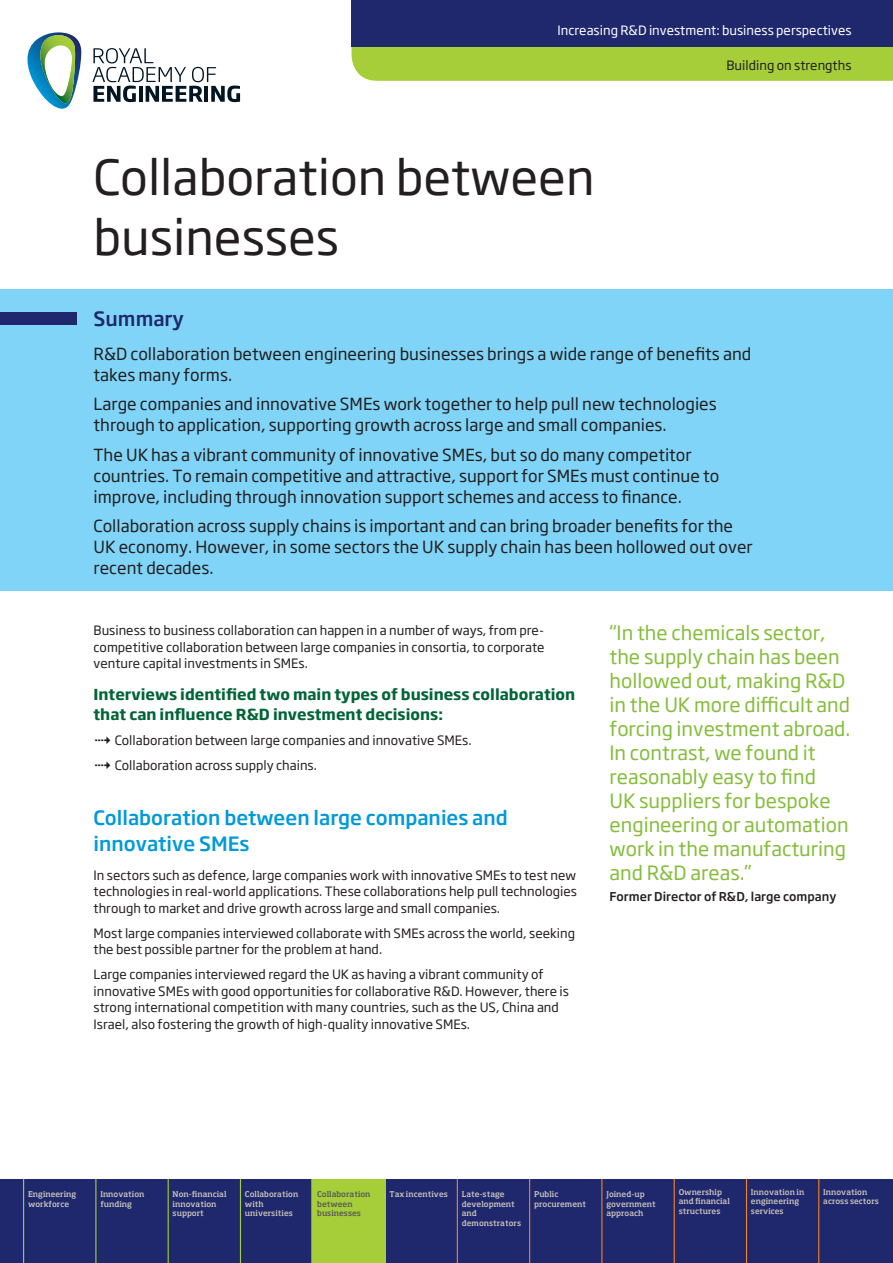
<style>
.page{position:relative;width:893px;height:1263px;background:#fff}
.page>*{position:absolute;margin:0;border:0;box-sizing:border-box;transform-origin:0 0}
.t1{font:48px/60px "Soho Gothic Pro";color:#231f20}
.t2{font:19.5px/24px "Soho Gothic Pro";color:#85bd3b}
.t3{font:500 19.5px/25.5px "Soho Gothic Pro";color:#0099da}
.t4{font:500 19.5px "Soho Gothic Pro";color:#1f286c}
.t5{font:16.5px/21px "Soho Gothic Pro";color:#231f20}
.t6{font:700 15px/19.5px "Soho Gothic Pro";color:#006437}
.t7{font:12.75px/16.5px "Soho Gothic Pro";color:#231f20;text-align:justify}
.t8{font:12.75px "Soho Gothic Pro";color:#fff}
.t9{font:500 12px "Soho Gothic Pro";color:#231f20}
.t10{font:500 7.8px/9.8px "Soho Pro";color:#c9c3bc}
.t11{font:500 7.8px/9.8px "Soho Pro";color:#57585a}
</style>
<div class="page">
<div style="left:0;top:289px;width:893px;height:302px;background:#80d4f7"></div>
<div style="left:351px;top:47px;width:542px;height:34px;background:#a6ce39"></div>
<svg style="left:92px;top:48px;width:148px;height:54px"></svg>
<svg style="left:27px;top:32px;width:55px;height:77px"></svg>
<div style="left:351px;top:0;width:542px;height:47px;background:#1f286c"></div>
<div style="left:0;top:313px;width:77px;height:12px;background:#1f286c"></div>
<div style="left:0;top:1179px;width:893px;height:84px;background:#1f286c"></div>
<div style="left:313px;top:1179px;width:72px;height:84px;background:#a6ce39"></div>
<hr style="left:23px;top:1179px;width:1px;height:84px;background:#a6ce39">
<hr style="left:95px;top:1179px;width:1px;height:84px;background:#a6ce39">
<hr style="left:168px;top:1179px;width:1px;height:84px;background:#a6ce39">
<hr style="left:240px;top:1179px;width:1px;height:84px;background:#a6ce39">
<hr style="left:311px;top:1179px;width:3px;height:84px;background:#a6ce39">
<hr style="left:384px;top:1179px;width:2px;height:84px;background:#a6ce39">
<hr style="left:457px;top:1179px;width:1px;height:84px;background:#f58220">
<hr style="left:529px;top:1179px;width:1px;height:84px;background:#f58220">
<hr style="left:601px;top:1179px;width:1px;height:84px;background:#f58220">
<hr style="left:674px;top:1179px;width:1px;height:84px;background:#f58220">
<hr style="left:746px;top:1179px;width:1px;height:84px;background:#f58220">
<hr style="left:818px;top:1179px;width:1px;height:84px;background:#f58220">
<p class="t8" style="left:557px;top:21px;width:296px">Increasing R&amp;D investment: business perspectives</p>
<p class="t7" style="left:726px;top:56px;width:127px">Building on strengths</p>
<h1 class="t1" style="left:94px;top:145px;width:503px">Collaboration between businesses</h1>
<h2 class="t4" style="left:94px;top:303px;width:92px">Summary</h2>
<p class="t5" style="left:94px;top:342px;width:659px">R&amp;D collaboration between engineering businesses brings a wide range of benefits and takes many forms.</p>
<p class="t5" style="left:94px;top:393px;width:625px">Large companies and innovative SMEs work together to help pull new technologies through to application, supporting growth across large and small companies.</p>
<p class="t5" style="left:94px;top:443px;width:627px">The UK has a vibrant community of innovative SMEs, but so do many competitor countries. To remain competitive and attractive, support for SMEs must continue to improve, including through innovation support schemes and access to finance.</p>
<p class="t5" style="left:94px;top:515px;width:661px">Collaboration across supply chains is important and can bring broader benefits for the<br>UK economy. However, in some sectors the UK supply chain has been hollowed out over recent decades.</p>
<p class="t7" style="left:94px;top:621px;width:452px">Business to business collaboration can happen in a number of ways, from pre&shy;competitive collaboration between large companies in consortia, to corporate venture capital investments in SMEs.</p>
<p class="t6" style="left:94px;top:684px;width:483px">Interviews identified two main types of business collaboration that can influence R&amp;D investment decisions:</p>
<p class="t7" style="left:94px;top:731px;width:380px">✔ Collaboration between large companies and innovative SMEs.</p>
<p class="t7" style="left:94px;top:756px;width:225px">✔ Collaboration across supply chains.</p>
<h2 class="t3" style="left:94px;top:804px;width:416px">Collaboration between large companies and innovative SMEs</h2>
<p class="t7" style="left:94px;top:866px;width:485px">In sectors such as defence, large companies work with innovative SMEs to test new technologies in real-world applications. These collaborations help pull technologies through to market and drive growth across large and small companies.</p>
<p class="t7" style="left:94px;top:924px;width:483px">Most large companies interviewed collaborate with SMEs across the world, seeking the best possible partner for the problem at hand.</p>
<p class="t7" style="left:94px;top:966px;width:477px;text-align:left">Large companies interviewed regard the UK as having a vibrant community of innovative SMEs with good opportunities for collaborative R&amp;D. However, there is strong international competition with many countries, such as the US, China and Israel, also fostering the growth of high-quality innovative SMEs.</p>
<p class="t2" style="left:609px;top:620px;width:242px">“In the chemicals sector, the supply chain has been hollowed out, making R&amp;D in the UK more difficult and forcing investment abroad.<br>In contrast, we found it reasonably easy to find<br>UK suppliers for bespoke engineering or automation work in the manufacturing and R&amp;D areas.”</p>
<p class="t9" style="left:609px;top:887px;width:228px">Former Director of R&amp;D, large company</p>
<p class="t10" style="left:28px;top:1188px;width:50px">Engineering workforce</p>
<p class="t10" style="left:100px;top:1188px;width:46px">Innovation funding</p>
<p class="t10" style="left:173px;top:1188px;width:55px">Non-financial innovation support</p>
<p class="t10" style="left:245px;top:1188px;width:55px">Collaboration with universities</p>
<p class="t11" style="left:317px;top:1188px;width:55px">Collaboration between businesses</p>
<p class="t10" style="left:389px;top:1188px;width:60px">Tax incentives</p>
<p class="t10" style="left:462px;top:1188px;width:61px">Late-stage development and demonstrators</p>
<p class="t10" style="left:534px;top:1188px;width:53px">Public procurement</p>
<p class="t10" style="left:606px;top:1188px;width:51px">Joined-up government approach</p>
<p class="t10" style="left:679px;top:1186px;width:53px">Ownership and financial structures</p>
<p class="t10" style="left:751px;top:1186px;width:55px">Innovation in engineering services</p>
<p class="t10" style="left:823px;top:1186px;width:57px">Innovation across sectors</p>
</div>
